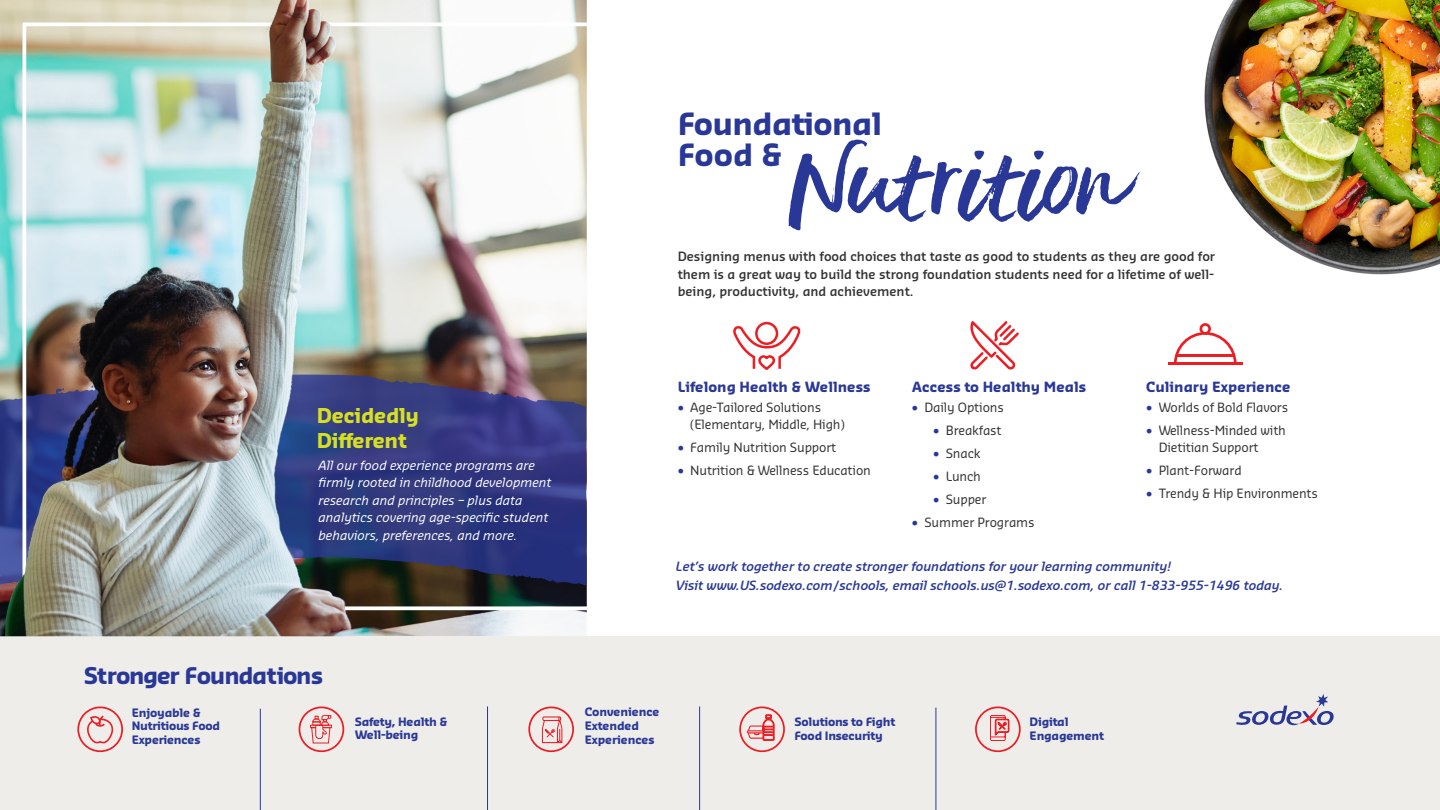
<style>
.page{position:relative;width:1440px;height:810px;background:#fff}
.page>*{position:absolute;margin:0;border:0;box-sizing:border-box;transform-origin:0 0}
.t1{font:82.5px "Delirium";letter-spacing:-.02em;color:#293896}
.t2{font:700 30px/31.2px "Sansa Pro";letter-spacing:-.02em;color:#293896}
.t3{font:700 22.5px "Sansa Pro";letter-spacing:-.06em;color:#293896}
.t4{font:700 20px/25px "Sansa Pro";letter-spacing:-.02em;color:#d7df23}
.ICON_CAPTION{font:700 13.75px "Sansa Pro";color:#293896}
.ICON_BULLETS{font:12.5px/17.5px "Sansa Pro";letter-spacing:-.01em;color:#333}
.t5{font:600 12.5px/17.5px "Sansa Pro";color:#333;text-align:justify}
.t6{font:italic 12.5px/17.5px "Sansa Pro";color:#fff}
.body_copy{font:italic 600 12.5px/18.8px "Sansa Pro";color:#293896}
.t7{font:700 11.38px/13.6px "Sansa Pro";letter-spacing:-.02em;color:#293896}
.s1{color:#293896}
</style>
<div class="page">
<img style="left:1204px;top:0;width:236px;height:275px">
<div style="left:0;top:636px;width:1440px;height:174px;background:#efedea"></div>
<svg style="left:1236px;top:694px;width:98px;height:32px"></svg>
<hr style="left:260px;top:709px;width:1px;height:101px;background:#293896">
<hr style="left:487px;top:706px;width:1px;height:104px;background:#293896">
<hr style="left:699px;top:706px;width:1px;height:104px;background:#293896">
<hr style="left:936px;top:708px;width:1px;height:102px;background:#293896">
<svg style="left:87px;top:716px;width:26px;height:27px"></svg>
<div style="left:77px;top:707px;width:46px;height:45px;border:2px solid #ed1d24;border-radius:50%"></div>
<svg style="left:310px;top:715px;width:22px;height:36px"></svg>
<div style="left:299px;top:707px;width:45px;height:45px;border:2px solid #ed1d24;border-radius:50%"></div>
<svg style="left:542px;top:716px;width:20px;height:27px"></svg>
<div style="left:528px;top:707px;width:46px;height:45px;border:2px solid #ed1d24;border-radius:50%"></div>
<svg style="left:746px;top:714px;width:28px;height:27px"></svg>
<div style="left:739px;top:707px;width:46px;height:45px;border:2px solid #ed1d24;border-radius:50%"></div>
<svg style="left:990px;top:715px;width:19px;height:26px"></svg>
<div style="left:975px;top:707px;width:46px;height:45px;border:2px solid #ed1d24;border-radius:50%"></div>
<svg style="left:970px;top:321px;width:49px;height:49px"></svg>
<hr style="left:1168px;top:362px;width:74px;height:3px;background:#ed1d24">
<svg style="left:1174px;top:323px;width:63px;height:39px"></svg>
<hr style="left:1176px;top:354px;width:58px;height:3px;background:#ed1d24">
<svg style="left:511px;top:21px;width:76px;height:591px"></svg>
<img style="left:0;top:0;width:511px;height:636px">
<svg style="left:733px;top:321px;width:68px;height:49px"></svg>
<p class="t4" style="left:317px;top:402px;width:104px">Decidedly<br>Different</p>
<p class="t6" style="left:319px;top:456px;width:235px">All our food experience programs are firmly rooted in childhood development research and principles – plus data analytics covering age-specific student behaviors, preferences, and more.</p>
<p class="t3" style="left:84px;top:660px;width:241px">Stronger Foundations</p>
<p class="t7" style="left:132px;top:705px;width:90px">Enjoyable &amp;<br>Nutritious Food<br>Experiences</p>
<p class="t7" style="left:355px;top:714px;width:94px">Safety, Health &amp;<br>Well-being</p>
<p class="t2" style="left:678px;top:107px;width:206px">Foundational<br>Food &amp;</p>
<p class="t1" style="left:788px;top:134px;width:335px">Nutrition</p>
<p class="t5" style="left:678px;top:248px;width:539px">Designing menus with food choices that taste as good to students as they are good for them is a great way to build the strong foundation students need for a lifetime of well&shy;being, productivity, and achievement.</p>
<p class="ICON_CAPTION" style="left:678px;top:377px;width:194px">Lifelong Health &amp; Wellness</p>
<p class="ICON_BULLETS" style="left:690px;top:398px;width:156px;text-indent:-13px"><span class="s1">•</span> Age-Tailored Solutions (Elementary, Middle, High)</p>
<p class="ICON_BULLETS" style="left:678px;top:438px;width:160px"><span class="s1">•</span> Family Nutrition Support</p>
<p class="ICON_BULLETS" style="left:678px;top:461px;width:195px"><span class="s1">•</span> Nutrition &amp; Wellness Education</p>
<p class="ICON_CAPTION" style="left:912px;top:377px;width:176px">Access to Healthy Meals</p>
<p class="ICON_BULLETS" style="left:912px;top:398px;width:93px"><span class="s1">•</span> Daily Options</p>
<p class="ICON_BULLETS" style="left:933px;top:421px;width:70px"><span class="s1">•</span> Breakfast</p>
<p class="ICON_BULLETS" style="left:933px;top:444px;width:49px"><span class="s1">•</span> Snack</p>
<p class="ICON_BULLETS" style="left:933px;top:467px;width:49px"><span class="s1">•</span> Lunch</p>
<p class="ICON_BULLETS" style="left:933px;top:490px;width:55px"><span class="s1">•</span> Supper</p>
<p class="ICON_BULLETS" style="left:912px;top:513px;width:124px"><span class="s1">•</span> Summer Programs</p>
<p class="ICON_CAPTION" style="left:1146px;top:377px;width:146px">Culinary Experience</p>
<p class="ICON_BULLETS" style="left:1146px;top:398px;width:144px"><span class="s1">•</span> Worlds of Bold Flavors</p>
<p class="ICON_BULLETS" style="left:1159px;top:421px;width:129px;text-indent:-13px"><span class="s1">•</span> Wellness-Minded with<br>Dietitian Support</p>
<p class="ICON_BULLETS" style="left:1146px;top:461px;width:97px"><span class="s1">•</span> Plant-Forward</p>
<p class="ICON_BULLETS" style="left:1146px;top:485px;width:173px"><span class="s1">•</span> Trendy &amp; Hip Environments</p>
<p class="body_copy" style="left:676px;top:556px;width:609px">Let’s work together to create stronger foundations for your learning community!<br>Visit www.US.sodexo.com/schools, email schools.us@1.sodexo.com, or call 1-833-955-1496 today.</p>
<p class="t7" style="left:585px;top:705px;width:76px">Convenience</p>
<p class="t7" style="left:585px;top:719px;width:71px">Extended<br>Experiences</p>
<p class="t7" style="left:794px;top:714px;width:102px">Solutions to Fight<br>Food Insecurity</p>
<p class="t7" style="left:1030px;top:714px;width:76px">Digital<br>Engagement</p>
</div>
